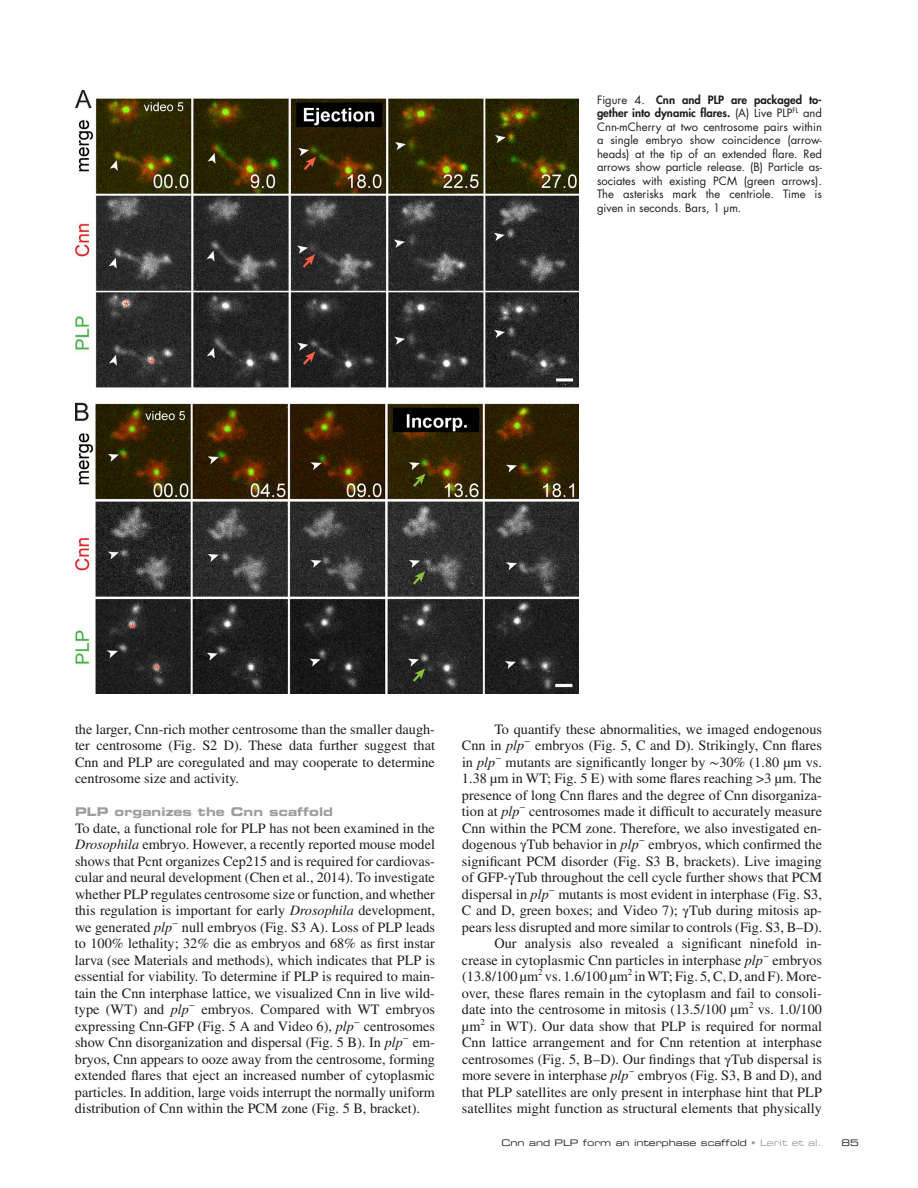
<style>
.page{position:relative;width:918px;height:1188px;background:#fff}
.page>*{position:absolute;margin:0;border:0;box-sizing:border-box;transform-origin:0 0}
.t1{font:14.25px/16.5px "Times LT Std";color:#1d1d1b;text-align:justify}
.t2{font:12px "Eurostile LT Std Bold Ex 2";letter-spacing:.005em;color:#9d9d9d}
.t3{font:11.25px/13.5px "Futura Std";color:#1d1d1b;text-align:justify}
.t4{font:9px "Eurostile LT Std Ex 2";color:#1d1d1b}
.s1{font-weight:800}
.s2{font-style:italic}
.s3{font-family:"STIX General"}
.s4{color:#9d9d9d}
</style>
<div class="page">
<img style="left:75px;top:90px;width:504px;height:604px">
<p class="t3" style="left:597px;top:93px;width:227px">Figure 4. <span class="s1">Cnn and PLP are packaged to&shy;gether into dynamic flares.</span> (A) Live PLP<sup>FL</sup> and Cnn-mCherry at two centrosome pairs within a single embryo show coincidence (arrow&shy;heads) at the tip of an extended flare. Red arrows show particle release. (B) Particle as&shy;sociates with existing PCM (green arrows).<br>The asterisks mark the centriole. Time is given in seconds. Bars, 1 µm.</p>
<p class="t1" style="left:75px;top:720px;width:362px">the larger, Cnn-rich mother centrosome than the smaller daugh&shy;ter centrosome (Fig. S2 D). These data further suggest that Cnn and PLP are coregulated and may cooperate to determine centrosome size and activity.</p>
<p class="t2" style="left:75px;top:803px;width:260px">PLP organizes the Cnn scaffold</p>
<p class="t1" style="left:75px;top:819px;width:362px">To date, a functional role for PLP has not been examined in the <span class="s2">Drosophila</span> embryo. However, a recently reported mouse model shows that Pcnt organizes Cep215 and is required for cardiovas&shy;cular and neural development (Chen et al., 2014). To investigate whether PLP regulates centrosome size or function, and whether this regulation is important for early <span class="s2">Drosophila</span> development, we generated <span class="s2">plp</span><sup>−</sup> null embryos (Fig. S3 A). Loss of PLP leads to 100% lethality; 32% die as embryos and 68% as first instar larva (see Materials and methods), which indicates that PLP is essential for viability. To determine if PLP is required to main&shy;tain the Cnn interphase lattice, we visualized Cnn in live wild&shy;type (WT) and <span class="s2">plp</span><sup>−</sup> embryos. Compared with WT embryos expressing Cnn-GFP (Fig. 5 A and Video 6), <span class="s2">plp</span><sup>−</sup> centrosomes show Cnn disorganization and dispersal (Fig. 5 B). In <span class="s2">plp</span><sup>−</sup> em&shy;bryos, Cnn appears to ooze away from the centrosome, forming extended flares that eject an increased number of cytoplasmic particles. In addition, large voids interrupt the normally uniform distribution of Cnn within the PCM zone (Fig. 5 B, bracket).</p>
<p class="t1" style="left:462px;top:720px;width:362px;text-align:right">To quantify these abnormalities, we imaged endogenous<br>Cnn in <span class="s2">plp</span><sup>−</sup> embryos (Fig. 5, C and D). Strikingly, Cnn flares in <span class="s2">plp</span><sup>−</sup> mutants are significantly longer by <span class="s3">∼</span>30% (1.80 µm vs.<br>1.38 µm in WT; Fig. 5 E) with some flares reaching &gt;3 µm. The presence of long Cnn flares and the degree of Cnn disorganiza&shy;tion at <span class="s2">plp</span><sup>−</sup> centrosomes made it difficult to accurately measure Cnn within the PCM zone. Therefore, we also investigated en&shy;dogenous <span class="s3">γ</span>Tub behavior in <span class="s2">plp</span><sup>−</sup> embryos, which confirmed the significant PCM disorder (Fig. S3 B, brackets). Live imaging of GFP-<span class="s3">γ</span>Tub throughout the cell cycle further shows that PCM dispersal in <span class="s2">plp</span><sup>−</sup> mutants is most evident in interphase (Fig. S3, C and D, green boxes; and Video 7); <span class="s3">γ</span>Tub during mitosis ap&shy;pears less disrupted and more similar to controls (Fig. S3, B–D).<br>Our analysis also revealed a significant ninefold in&shy;crease in cytoplasmic Cnn particles in interphase <span class="s2">plp</span><sup>−</sup> embryos (13.8/100 µm<sup>2</sup> vs. 1.6/100 µm<sup>2</sup> in WT; Fig. 5, C, D, and F). More&shy;over, these flares remain in the cytoplasm and fail to consoli&shy;date into the centrosome in mitosis (13.5/100 µm<sup>2</sup> vs. 1.0/100 µm<sup>2</sup> in WT). Our data show that PLP is required for normal Cnn lattice arrangement and for Cnn retention at interphase centrosomes (Fig. 5, B–D). Our findings that <span class="s3">γ</span>Tub dispersal is more severe in interphase <span class="s2">plp</span><sup>−</sup> embryos (Fig. S3, B and D), and that PLP satellites are only present in interphase hint that PLP satellites might function as structural elements that physically</p>
<p class="t4" style="left:501px;top:1136px;width:322px">Cnn and PLP form an interphase scaffold <span class="s4">• Lerit et al.</span></p>
<p class="t4" style="left:841px;top:1136px;width:19px">85</p>
</div>
